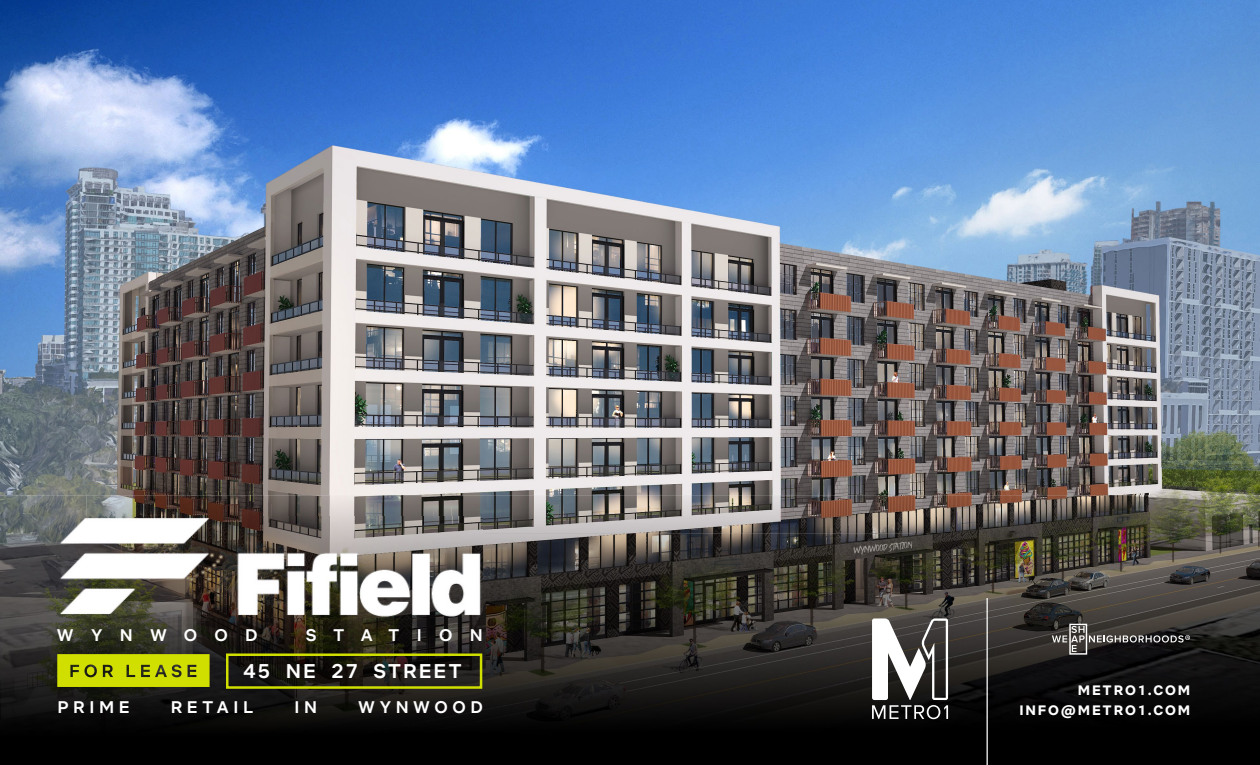
<style>
.page{position:relative;width:1260px;height:765px;background:#fff}
.page>*{position:absolute;margin:0;border:0;box-sizing:border-box;transform-origin:0 0}
.t1{font:500 20px "Netflix Sans";letter-spacing:.1em;color:#fff}
.t2{font:500 17px "Netflix Sans";letter-spacing:.27em;color:#fff}
.t3{font:500 17px "Netflix Sans";letter-spacing:1.02em;color:#fff}
.t4{font:500 17px "Netflix Sans";letter-spacing:1.005em;color:#fff}
.t5{font:700 13.75px "Netflix Sans";letter-spacing:.13em;color:#fff}
</style>
<div class="page">
<img style="left:0;top:0;width:1260px;height:495px">
<img style="left:0;top:495px;width:86px;height:270px">
<img style="left:86px;top:495px;width:1174px;height:38px">
<img style="left:478px;top:533px;width:434px;height:232px">
<img style="left:912px;top:533px;width:348px;height:232px">
<img style="left:86px;top:618px;width:392px;height:147px">
<svg style="left:872px;top:618px;width:76px;height:101px"></svg>
<svg style="left:1052px;top:624px;width:138px;height:31px;background:#444140"></svg>
<hr style="left:987px;top:598px;width:1px;height:167px;background:#fff">
<div style="left:226px;top:653px;width:256px;height:36px;border:2px solid #d0df00"></div>
<svg style="left:57px;top:654px;width:153px;height:33px;background:#bcca03"></svg>
<img style="left:57px;top:516px;width:426px;height:102px">
<p class="t3" style="left:57px;top:623px;width:202px">WYNWOOD</p>
<p class="t4" style="left:306px;top:623px;width:179px">STATION</p>
<h1 class="t1" style="left:244px;top:657px;width:220px">45 NE 27 STREET</h1>
<p class="t5" style="left:1078px;top:680px;width:114px">METRO1.COM</p>
<p class="t2" style="left:58px;top:696px;width:74px">PRIME</p>
<p class="t2" style="left:171px;top:696px;width:84px">RETAIL</p>
<p class="t2" style="left:294px;top:696px;width:24px">I N</p>
<p class="t2" style="left:358px;top:696px;width:126px">WYNWOOD</p>
<p class="t5" style="left:1020px;top:700px;width:172px">INFO@METRO1.COM</p>
</div>
